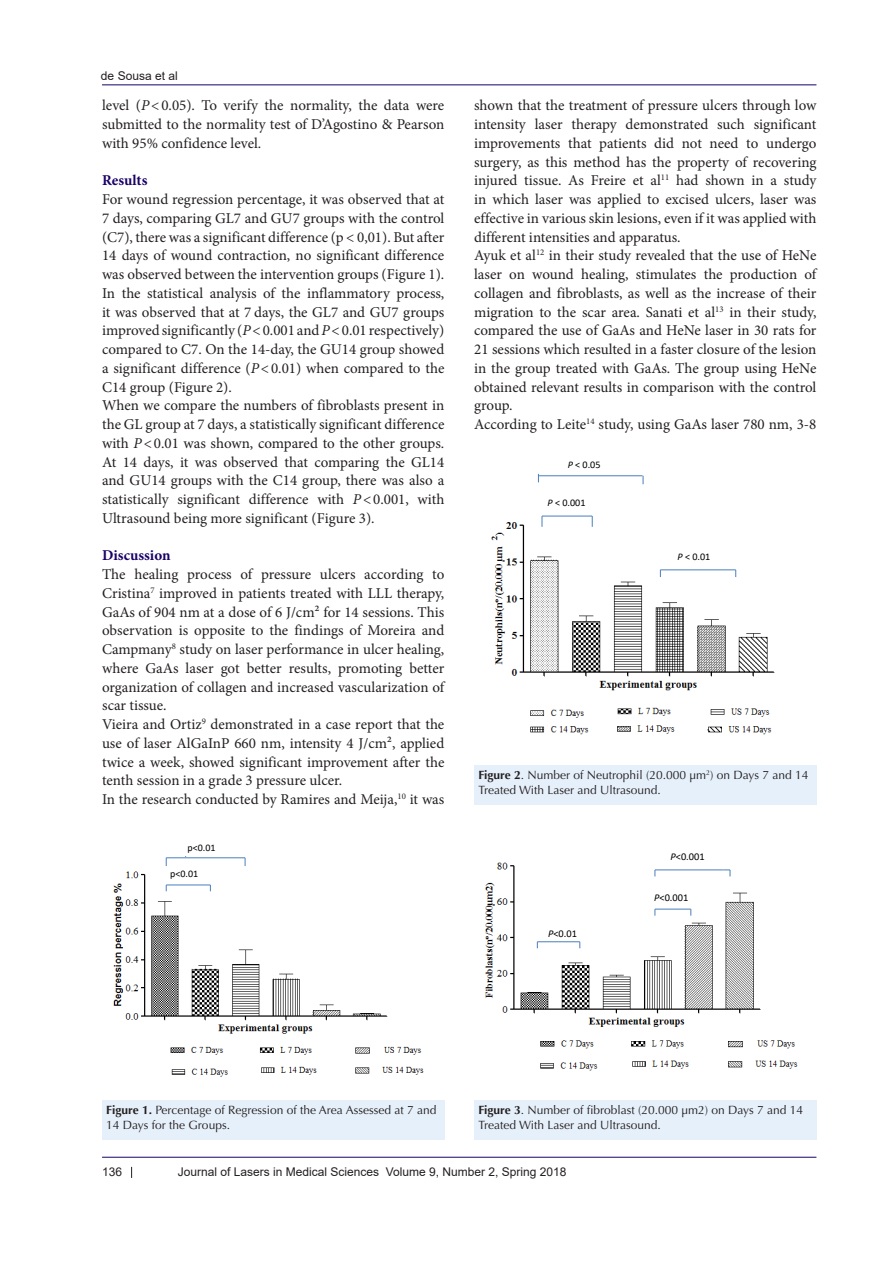
<style>
.page{position:relative;width:893px;height:1263px;background:#fff}
.page>*{position:absolute;margin:0;border:0;box-sizing:border-box;transform-origin:0 0}
.t1{font:15px/18.8px "Minion Pro";color:#231f20;text-align:justify}
.t2{font:700 15px "Minion Pro";color:#190066}
.t3{font:12px/15px "Optima LT Std";color:#231f20}
.t4{font:12px "Arial";color:#231f20}
.t5{font:10.35px "Calibri";color:#000}
.t6{font:10.2px "Calibri";color:#000}
.t7{font:10.05px "Calibri";color:#000}
.s1{font-style:italic}
.s2{font-weight:700}
</style>
<div class="page">
<hr style="left:102px;top:85px;width:714px;height:1px;background:#190066">
<hr style="left:102px;top:1157px;width:714px;height:1px;background:#190066">
<div style="left:102px;top:1100px;width:342px;height:40px;background:#e6f0fa"></div>
<div style="left:474px;top:765px;width:342px;height:40px;background:#e6f0fa"></div>
<div style="left:474px;top:1100px;width:342px;height:40px;background:#e6f0fa"></div>
<img style="left:113px;top:858px;width:311px;height:219px">
<hr style="left:166px;top:885px;width:44px;height:1px;background:#4a7ebb">
<hr style="left:166px;top:857px;width:79px;height:1px;background:#4a7ebb">
<img style="left:485px;top:862px;width:313px;height:209px">
<hr style="left:537px;top:941px;width:43px;height:1px;background:#4a7ebb">
<hr style="left:655px;top:909px;width:36px;height:1px;background:#4a7ebb">
<hr style="left:655px;top:870px;width:68px;height:1px;background:#4a7ebb">
<svg style="left:723px;top:870px;width:8px;height:6px"></svg>
<hr style="left:538px;top:475px;width:104px;height:1px;background:#4a7ebb">
<img style="left:491px;top:515px;width:284px;height:220px">
<hr style="left:660px;top:570px;width:76px;height:1px;background:#4a7ebb">
<hr style="left:542px;top:516px;width:50px;height:1px;background:#4a7ebb">
<svg style="left:538px;top:515px;width:5px;height:12px"></svg>
<svg style="left:592px;top:515px;width:1px;height:12px"></svg>
<p class="t4" style="left:101px;top:67px;width:78px">de Sousa et al</p>
<p class="t1" style="left:102px;top:96px;width:344px">level (<span class="s1">P</span>&lt;0.05). To verify the normality, the data were submitted to the normality test of D’Agostino &amp; Pearson with 95% confidence level.</p>
<p class="t2" style="left:102px;top:170px;width:47px">Results</p>
<p class="t1" style="left:102px;top:190px;width:344px">For wound regression percentage, it was observed that at 7 days, comparing GL7 and GU7 groups with the control (C7), there was a significant difference (p &lt; 0,01). But after 14 days of wound contraction, no significant difference was observed between the intervention groups (Figure 1).</p>
<p class="t1" style="left:102px;top:284px;width:344px">In the statistical analysis of the inflammatory process, it was observed that at 7 days, the GL7 and GU7 groups improved significantly (<span class="s1">P</span>&lt;0.001 and <span class="s1">P</span>&lt;0.01 respectively) compared to C7. On the 14-day, the GU14 group showed a significant difference (<span class="s1">P</span>&lt;0.01) when compared to the C14 group (Figure 2).</p>
<p class="t1" style="left:102px;top:396px;width:344px">When we compare the numbers of fibroblasts present in the GL group at 7 days, a statistically significant difference with <span class="s1">P</span>&lt;0.01 was shown, compared to the other groups.<br>At 14 days, it was observed that comparing the GL14 and GU14 groups with the C14 group, there was also a statistically significant difference with <span class="s1">P</span>&lt;0.001, with Ultrasound being more significant (Figure 3).</p>
<p class="t2" style="left:102px;top:545px;width:70px">Discussion</p>
<p class="t1" style="left:102px;top:565px;width:344px">The healing process of pressure ulcers according to Cristina<sup>7</sup> improved in patients treated with LLL therapy, GaAs of 904 nm at a dose of 6 J/cm² for 14 sessions. This observation is opposite to the findings of Moreira and Campmany<sup>8</sup> study on laser performance in ulcer healing, where GaAs laser got better results, promoting better organization of collagen and increased vascularization of scar tissue.</p>
<p class="t1" style="left:102px;top:715px;width:344px">Vieira and Ortiz<sup>9</sup> demonstrated in a case report that the use of laser AlGaInP 660 nm, intensity 4 J/cm², applied twice a week, showed significant improvement after the tenth session in a grade 3 pressure ulcer.</p>
<p class="t1" style="left:102px;top:790px;width:344px">In the research conducted by Ramires and Meija,<sup>10</sup> it was</p>
<p class="t7" style="left:188px;top:840px;width:30px">p&lt;0.01</p>
<p class="t7" style="left:170px;top:867px;width:29px">p&lt;0.01</p>
<p class="t1" style="left:474px;top:96px;width:344px">shown that the treatment of pressure ulcers through low intensity laser therapy demonstrated such significant improvements that patients did not need to undergo surgery, as this method has the property of recovering injured tissue. As Freire et al<sup>11</sup> had shown in a study in which laser was applied to excised ulcers, laser was effective in various skin lesions, even if it was applied with different intensities and apparatus.</p>
<p class="t1" style="left:474px;top:246px;width:344px">Ayuk et al<sup>12</sup> in their study revealed that the use of HeNe laser on wound healing, stimulates the production of collagen and fibroblasts, as well as the increase of their migration to the scar area. Sanati et al<sup>13</sup> in their study, compared the use of GaAs and HeNe laser in 30 rats for 21 sessions which resulted in a faster closure of the lesion in the group treated with GaAs. The group using HeNe obtained relevant results in comparison with the control group.</p>
<p class="t1" style="left:474px;top:415px;width:344px">According to Leite<sup>14</sup> study, using GaAs laser 780 nm, 3-8</p>
<p class="t6" style="left:568px;top:458px;width:34px"><span class="s1">P</span> &lt; 0.05</p>
<p class="t6" style="left:548px;top:495px;width:39px"><span class="s1">P</span> &lt; 0.001</p>
<p class="t6" style="left:677px;top:550px;width:34px"><span class="s1">P</span> &lt; 0.01</p>
<p class="t3" style="left:478px;top:767px;width:332px"><span class="s2">Figure 2</span>. Number of Neutrophil (20.000 μm<sup>2</sup>) on Days 7 and 14<br>Treated With Laser and Ultrasound.</p>
<p class="t5" style="left:670px;top:849px;width:36px"><span class="s1">P</span>&lt;0.001</p>
<p class="t5" style="left:548px;top:926px;width:30px"><span class="s1">P</span>&lt;0.01</p>
<p class="t5" style="left:654px;top:891px;width:36px"><span class="s1">P</span>&lt;0.001</p>
<p class="t3" style="left:106px;top:1102px;width:332px"><span class="s2">Figure 1.</span> Percentage of Regression of the Area Assessed at 7 and<br>14 Days for the Groups.</p>
<p class="t3" style="left:478px;top:1102px;width:326px"><span class="s2">Figure 3</span>. Number of fibroblast (20.000 μm2) on Days 7 and 14<br>Treated With Laser and Ultrasound.</p>
<p class="t4" style="left:102px;top:1163px;width:22px">136</p>
<p class="t4" style="left:178px;top:1163px;width:390px">Journal of Lasers in Medical Sciences Volume 9, Number 2, Spring 2018</p>
</div>
